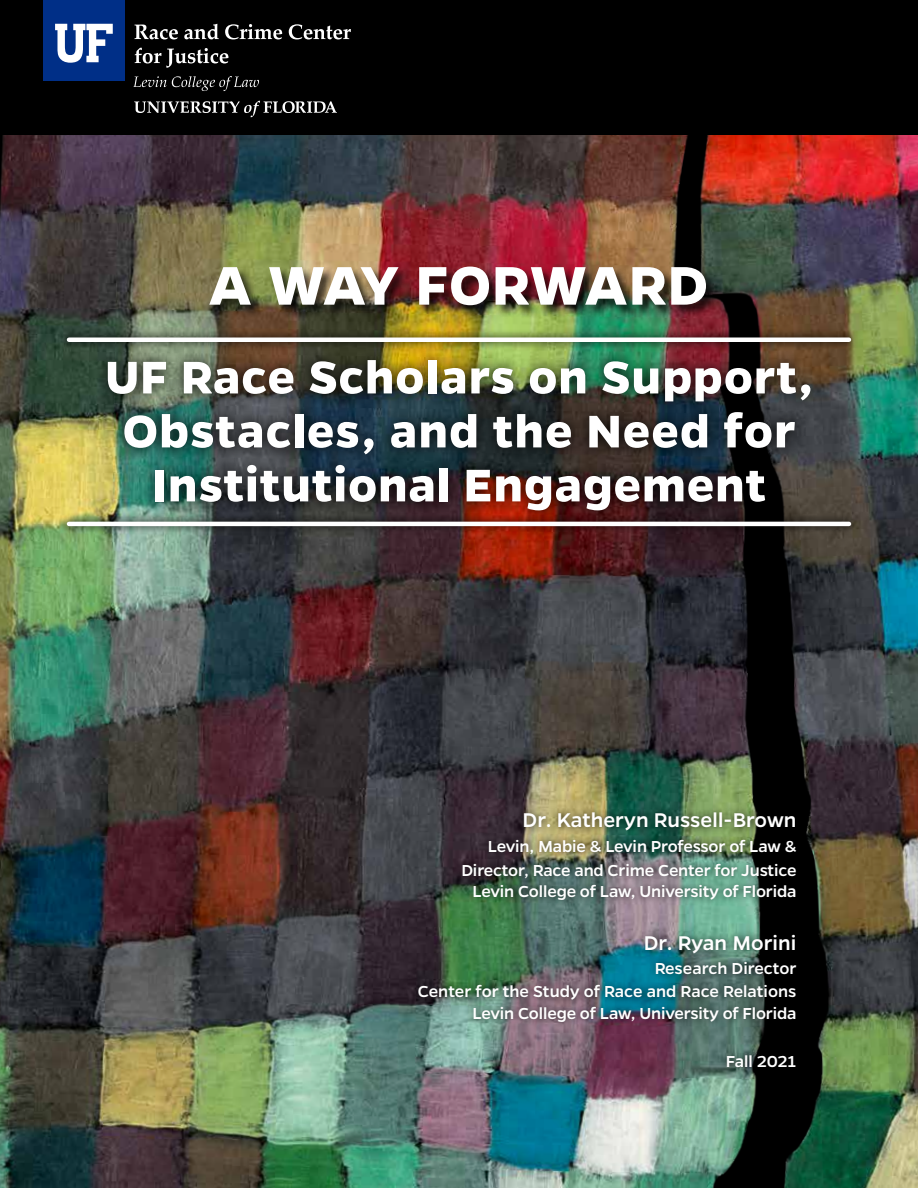
<style>
.page{position:relative;width:918px;height:1188px;background:#fff}
.page>*{position:absolute;margin:0;border:0;box-sizing:border-box;transform-origin:0 0}
.t1{font:700 61.5px "Gentona";letter-spacing:.01em;color:#fff}
.t2{font:700 51.75px/54px "Gentona";letter-spacing:.02em;color:#fff;text-align:center}
.t3{font:500 22.5px "Gentona";color:#fff}
.t4{font:500 18px/24.3px "Gentona";letter-spacing:-.01em;color:#fff;text-align:right}
.t5{font:500 18px "Gentona";letter-spacing:.01em;color:#fff}
</style>
<div class="page">
<img style="left:0;top:135px;width:601px;height:1053px">
<img style="left:601px;top:135px;width:317px;height:1053px">
<div style="left:59px;top:329px;width:800px;height:21px;background:#000;opacity:.85"></div>
<hr style="left:69px;top:338px;width:780px;height:4px;background:#fff">
<div style="left:59px;top:513px;width:800px;height:21px;background:#000;opacity:.85"></div>
<hr style="left:69px;top:522px;width:780px;height:4px;background:#fff">
<div style="left:96px;top:348px;width:727px;height:175px;background:#000;opacity:.85"></div>
<div style="left:208px;top:265px;width:512px;height:54px;background:#000;opacity:.75"></div>
<div style="left:411px;top:805px;width:393px;height:269px;background:#000;opacity:.75"></div>
<div style="left:0;top:0;width:918px;height:135px;background:#000"></div>
<svg style="left:135px;top:25px;width:43px;height:14px"></svg>
<svg style="left:184px;top:24px;width:35px;height:15px"></svg>
<svg style="left:225px;top:24px;width:57px;height:15px"></svg>
<svg style="left:289px;top:24px;width:62px;height:15px"></svg>
<svg style="left:135px;top:48px;width:93px;height:20px"></svg>
<svg style="left:134px;top:76px;width:125px;height:15px"></svg>
<svg style="left:134px;top:101px;width:203px;height:16px"></svg>
<div style="left:43px;top:0;width:81px;height:81px;background:#002f87"></div>
<svg style="left:55px;top:24px;width:58px;height:39px"></svg>
<h1 class="t1" style="left:209px;top:250px;width:501px">A WAY FORWARD</h1>
<h2 class="t2" style="left:105px;top:349px;width:709px">UF Race Scholars on Support,<br>Obstacles, and the Need for<br>Institutional Engagement</h2>
<p class="t3" style="left:523px;top:807px;width:275px">Dr. Katheryn Russell-Brown</p>
<p class="t4" style="left:461px;top:834px;width:337px">Levin, Mabie &amp; Levin Professor of Law &amp;<br>Director, Race and Crime Center for Justice</p>
<p class="t4" style="left:473px;top:879px;width:325px">Levin College of Law, University of Florida</p>
<p class="t3" style="left:644px;top:930px;width:154px">Dr. Ryan Morini</p>
<p class="t4" style="left:418px;top:956px;width:380px">Research Director<br>Center for the Study of Race and Race Relations</p>
<p class="t4" style="left:473px;top:1001px;width:325px">Levin College of Law, University of Florida</p>
<p class="t5" style="left:726px;top:1051px;width:72px">Fall 2021</p>
</div>
